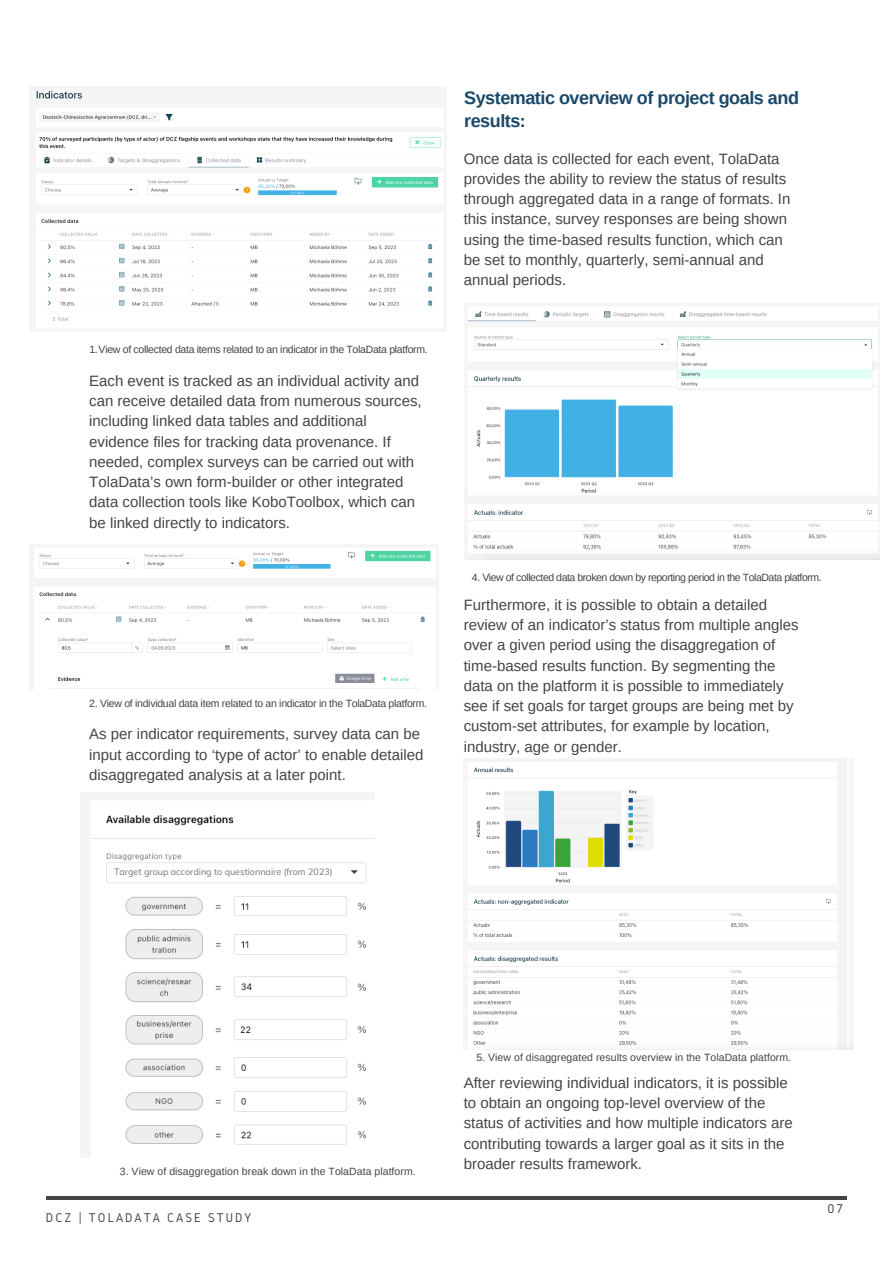
<style>
.page{position:relative;width:893px;height:1264px;background:#fff}
.page>*{position:absolute;margin:0;border:0;box-sizing:border-box;transform-origin:0 0}
.t1{font:700 18px/22.5px "Arimo";letter-spacing:-.025em;color:#19486a}
.t2{font:15px/20.2px "Arimo";color:#444440}
.t3{font:13.2px "Gidole";letter-spacing:.15em;color:#444440}
.t4{font:10.5px "Arimo";letter-spacing:-.025em;color:#444440}
.t5{font:10.5px "Arimo";letter-spacing:.005em;color:#444440}
.t6{font:9px "Muli";color:#737581}
</style>
<div class="page">
<hr style="left:46px;top:1196px;width:800px;height:3px;background:#444440">
<img style="left:36px;top:90px;width:405px;height:231px">
<img style="left:39px;top:550px;width:392px;height:139px">
<img style="left:90px;top:815px;width:284px;height:330px">
<img style="left:467px;top:311px;width:412px;height:248px">
<img style="left:467px;top:758px;width:386px;height:291px">
<div style="left:109px;top:865px;width:234px;height:14px;background:#fff"></div>
<p class="t4" style="left:89px;top:343px;width:340px">1.View of collected data items related to an indicator in the TolaData platform.</p>
<p class="t2" style="left:89px;top:370px;width:334px">Each event is tracked as an individual activity and can receive detailed data from numerous sources, including linked data tables and additional evidence files for tracking data provenance. If needed, complex surveys can be carried out with TolaData’s own form-builder or other integrated data collection tools like KoboToolbox, which can be linked directly to indicators.</p>
<p class="t4" style="left:89px;top:697px;width:339px">2. View of individual data item related to an indicator in the TolaData platform.</p>
<p class="t2" style="left:89px;top:724px;width:335px">As per indicator requirements, survey data can be input according to ‘type of actor’ to enable detailed disaggregated analysis at a later point.</p>
<p class="t6" style="left:114px;top:866px;width:220px">Target group according to questionnaire (from 2023)</p>
<p class="t1" style="left:464px;top:87px;width:336px">Systematic overview of project goals and results:</p>
<p class="t2" style="left:463px;top:148px;width:328px">Once data is collected for each event, TolaData provides the ability to review the status of results through aggregated data in a range of formats. In this instance, survey responses are being shown using the time-based results function, which can be set to monthly, quarterly, semi-annual and annual periods.</p>
<p class="t4" style="left:472px;top:571px;width:351px">4. View of collected data broken down by reporting period in the TolaData platform.</p>
<p class="t2" style="left:463px;top:594px;width:336px">Furthermore, it is possible to obtain a detailed review of an indicator’s status from multiple angles over a given period using the disaggregation of time-based results function. By segmenting the data on the platform it is possible to immediately see if set goals for target groups are being met by custom-set attributes, for example by location, industry, age or gender.</p>
<p class="t5" style="left:120px;top:1165px;width:297px">3. View of disaggregation break down in the TolaData platform.</p>
<p class="t3" style="left:46px;top:1210px;width:207px">DCZ | TOLADATA CASE STUDY</p>
<p class="t5" style="left:476px;top:1051px;width:316px">5. View of disaggregated results overview in the TolaData platform.</p>
<p class="t2" style="left:463px;top:1072px;width:330px">After reviewing individual indicators, it is possible to obtain an ongoing top-level overview of the status of activities and how multiple indicators are contributing towards a larger goal as it sits in the broader results framework.</p>
<p class="t3" style="left:827px;top:1201px;width:17px">07</p>
</div>
